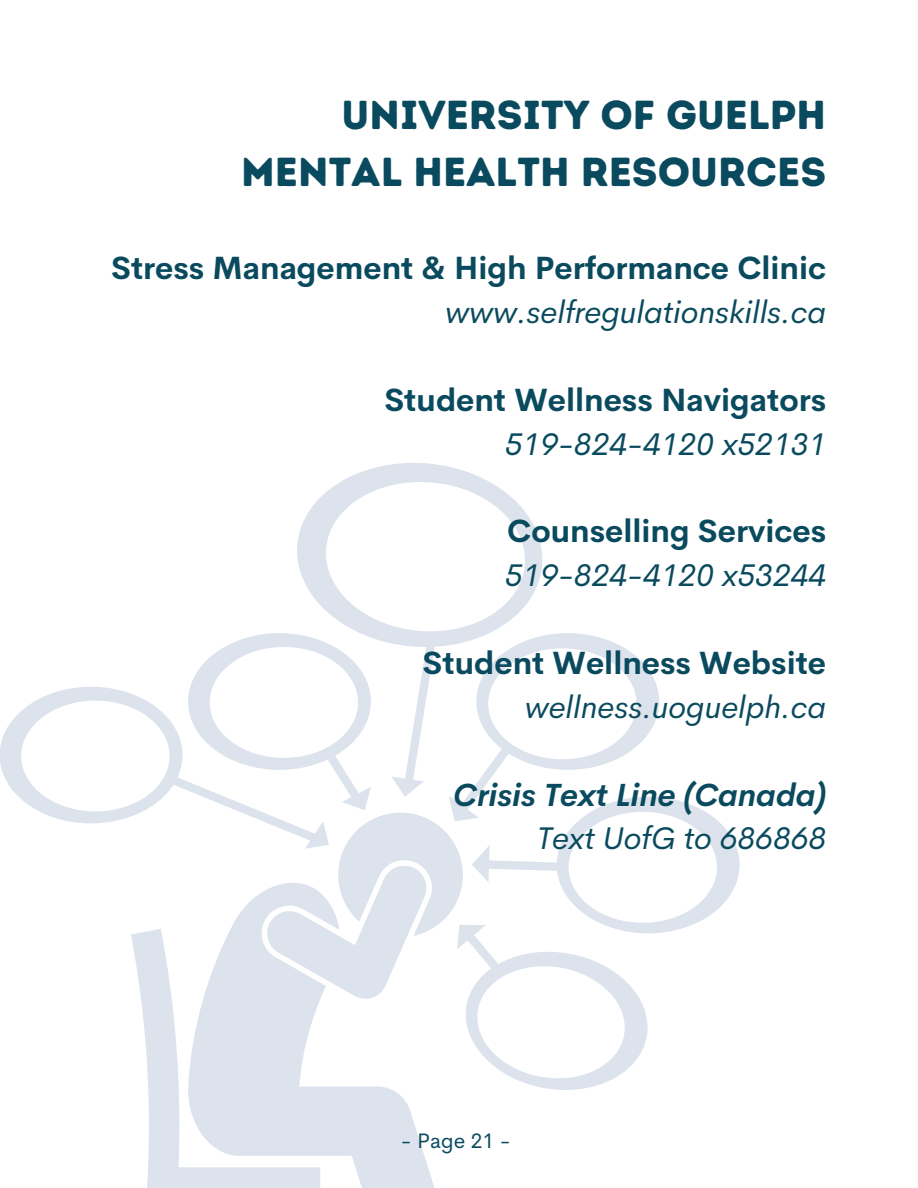
<style>
.page{position:relative;width:918px;height:1188px;background:#fff}
.page>*{position:absolute;margin:0;border:0;box-sizing:border-box;transform-origin:0 0}
.t1{font:40.5px/56.2px "Intro Rust Base";color:#0a4a5e;text-align:right}
.t2{font:700 31.5px "Cerebri Sans";color:#0a4a5e}
.t3{font:italic 31.5px "Cerebri Sans";color:#0a4a5e}
.t4{font:italic 700 31.5px "Cerebri Sans";color:#0a4a5e}
.t5{font:21px "Cerebri Sans";color:#0a4a5e}
</style>
<div class="page">
<svg style="left:320px;top:1097px;width:115px;height:91px;fill:#dce3ec"></svg>
<svg style="left:131px;top:929px;width:189px;height:259px;fill:#dce3ec"></svg>
<svg style="left:0;top:687px;width:188px;height:137px"></svg>
<svg style="left:297px;top:463px;width:246px;height:170px"></svg>
<svg style="left:188px;top:633px;width:552px;height:464px"></svg>
<p class="t1" style="left:241px;top:87px;width:587px">UNIVERSITY OF GUELPH<br>MENTAL HEALTH RESOURCES</p>
<p class="t2" style="left:111px;top:248px;width:717px">Stress Management &amp; High Performance Clinic</p>
<p class="t3" style="left:445px;top:291px;width:383px">www.selfregulationskills.ca</p>
<p class="t2" style="left:384px;top:379px;width:443px">Student Wellness Navigators</p>
<p class="t3" style="left:505px;top:423px;width:323px">519-824-4120 x52131</p>
<p class="t2" style="left:507px;top:511px;width:320px">Counselling Services</p>
<p class="t3" style="left:505px;top:555px;width:323px">519-824-4120 x53244</p>
<p class="t2" style="left:423px;top:642px;width:405px">Student Wellness Website</p>
<p class="t3" style="left:525px;top:686px;width:303px">wellness.uoguelph.ca</p>
<p class="t4" style="left:453px;top:774px;width:374px">Crisis Text Line (Canada)</p>
<p class="t3" style="left:537px;top:818px;width:291px">Text UofG to 686868</p>
<p class="t5" style="left:401px;top:1127px;width:111px">- Page 21 -</p>
</div>
